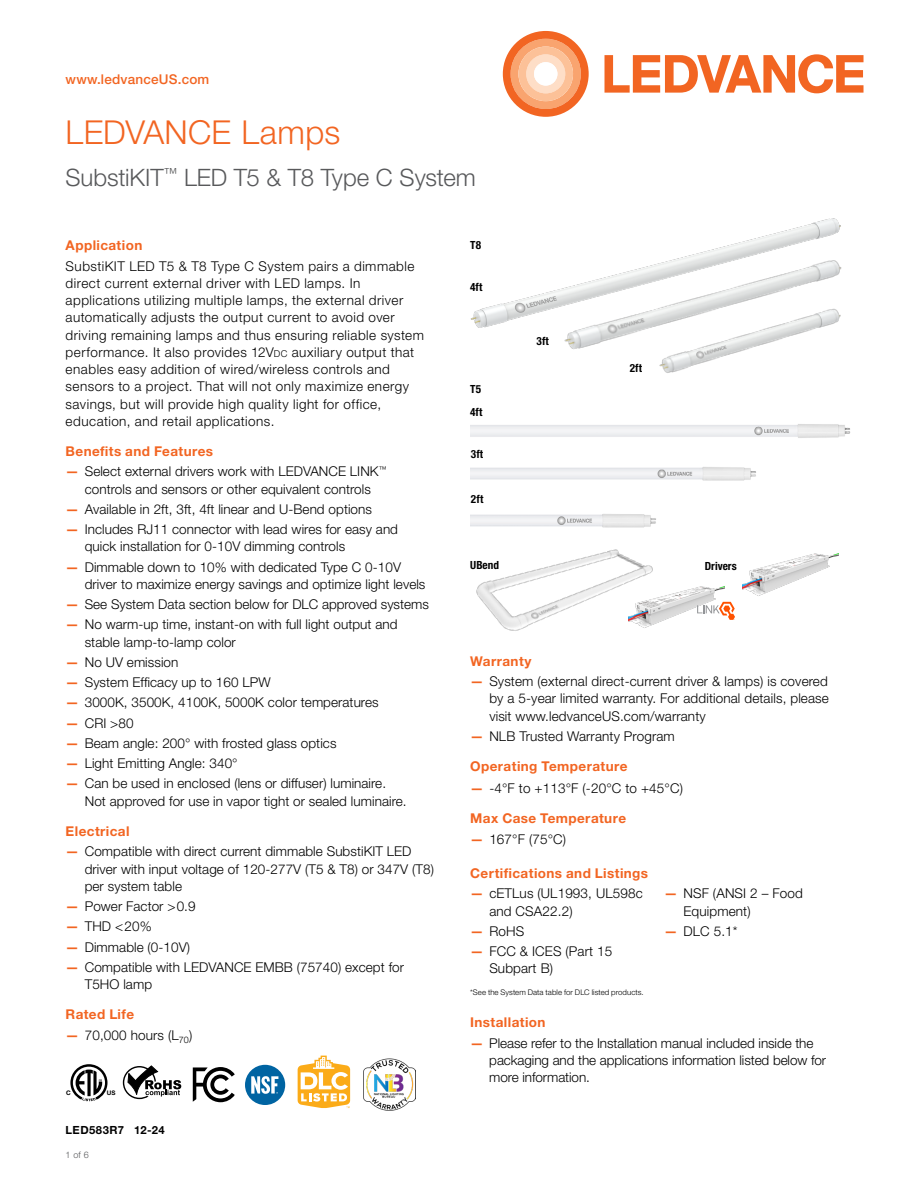
<style>
.page{position:relative;width:918px;height:1188px;background:#fff}
.page>*{position:absolute;margin:0;border:0;box-sizing:border-box;transform-origin:0 0}
.t1{font:300 33px "Helvetica Neue LT Pro";letter-spacing:.01em;color:#f26522}
.t2{font:300 24px "Helvetica Neue LT Pro";letter-spacing:-.005em;color:#58595b}
.t3{font:300 13.5px/17.2px "Helvetica Neue LT Pro";letter-spacing:.005em;color:#000}
.t4{font:300 13.5px/17.2px "Helvetica Neue LT Pro";letter-spacing:.035em;color:#000}
.t5{font:700 13.5px "Helvetica Neue LT Pro";letter-spacing:.03em;color:#f26522}
.t6{font:500 13.5px "Helvetica Neue LT Pro";letter-spacing:.015em;color:#f26522}
.t7{font:700 condensed 11.25px "Helvetica Neue LT Pro";letter-spacing:.01em;color:#000}
.t8{font:700 11.25px "Helvetica Neue LT Pro";letter-spacing:.04em;color:#000}
.t9{font:300 9px "Helvetica Neue LT Pro";color:#58595b}
.t10{font:300 7.8px "Helvetica Neue LT Pro";letter-spacing:.01em;color:#000}
.t11{font:700 6.3px "Helvetica Neue";color:#000}
.s1{font-size:9.45px}
.s2{font-weight:700;color:#f26522}
</style>
<div class="page">
<img style="left:470px;top:424px;width:381px;height:14px">
<img style="left:470px;top:467px;width:286px;height:14px">
<img style="left:470px;top:514px;width:186px;height:13px">
<img style="left:659px;top:353px;width:75px;height:20px">
<img style="left:564px;top:333px;width:237px;height:20px">
<img style="left:470px;top:218px;width:372px;height:115px">
<svg style="left:605px;top:54px;width:259px;height:39px"></svg>
<svg style="left:503px;top:31px;width:86px;height:86px"></svg>
<div style="left:534px;top:62px;width:23px;height:24px;background:#fff;border-radius:50%"></div>
<svg style="left:193px;top:1067px;width:42px;height:35px"></svg>
<svg style="left:123px;top:1066px;width:58px;height:33px"></svg>
<svg style="left:298px;top:1056px;width:52px;height:52px"></svg>
<img style="left:364px;top:1059px;width:51px;height:52px">
<img style="left:476px;top:527px;width:177px;height:104px">
<img style="left:743px;top:553px;width:95px;height:43px">
<img style="left:629px;top:584px;width:95px;height:45px">
<div style="left:245px;top:1065px;width:40px;height:40px;background:#0064a2;border-radius:50%"></div>
<svg style="left:251px;top:1076px;width:27px;height:18px"></svg>
<svg style="left:697px;top:602px;width:38px;height:18px"></svg>
<svg style="left:70px;top:1064px;width:37px;height:37px"></svg>
<p class="t6" style="left:66px;top:71px;width:145px">www.ledvanceUS.com</p>
<h1 class="t1" style="left:66px;top:112px;width:276px">LEDVANCE Lamps</h1>
<h2 class="t2" style="left:66px;top:162px;width:412px">SubstiKIT<sup>™</sup> LED T5 &amp; T8 Type C System</h2>
<p class="t5" style="left:66px;top:237px;width:78px">Application</p>
<p class="t4" style="left:66px;top:257px;width:360px">SubstiKIT LED T5 &amp; T8 Type C System pairs a dimmable direct current external driver with LED lamps. In applications utilizing multiple lamps, the external driver automatically adjusts the output current to avoid over driving remaining lamps and thus ensuring reliable system performance. It also provides 12V<span class="s1">dc</span> auxiliary output that enables easy addition of wired/wireless controls and sensors to a project. That will not only maximize energy savings, but will provide high quality light for office, education, and retail applications.</p>
<p class="t5" style="left:66px;top:443px;width:149px">Benefits and Features</p>
<p class="t3" style="left:66px;top:463px;width:322px;text-align:center"><span class="s2">—</span> Select external drivers work with LEDVANCE LINK<sup>™ </sup>controls and sensors or other equivalent controls</p>
<p class="t3" style="left:66px;top:500px;width:308px"><span class="s2">—</span> Available in 2ft, 3ft, 4ft linear and U-Bend options</p>
<p class="t3" style="left:85px;top:520px;width:315px;text-indent:-19px"><span class="s2">—</span> Includes RJ11 connector with lead wires for easy and quick installation for 0-10V dimming controls</p>
<p class="t3" style="left:85px;top:558px;width:342px;text-indent:-19px"><span class="s2">—</span> Dimmable down to 10% with dedicated Type C 0-10V driver to maximize energy savings and optimize light levels</p>
<p class="t3" style="left:66px;top:595px;width:365px"><span class="s2">—</span> See System Data section below for DLC approved systems</p>
<p class="t3" style="left:85px;top:616px;width:314px;text-indent:-19px"><span class="s2">—</span> No warm-up time, instant-on with full light output and stable lamp-to-lamp color</p>
<p class="t3" style="left:66px;top:653px;width:114px"><span class="s2">—</span> No UV emission</p>
<p class="t3" style="left:66px;top:673px;width:206px"><span class="s2">—</span> System Efficacy up to 160 LPW</p>
<p class="t3" style="left:66px;top:694px;width:314px"><span class="s2">—</span> 3000K, 3500K, 4100K, 5000K color temperatures</p>
<p class="t3" style="left:66px;top:714px;width:69px"><span class="s2">—</span> CRI &gt;80</p>
<p class="t3" style="left:66px;top:734px;width:272px"><span class="s2">—</span> Beam angle: 200° with frosted glass optics</p>
<p class="t3" style="left:66px;top:754px;width:174px"><span class="s2">—</span> Light Emitting Angle: 340°</p>
<p class="t3" style="left:85px;top:775px;width:323px;text-indent:-19px"><span class="s2">—</span> Can be used in enclosed (lens or diffuser) luminaire.<br>Not approved for use in vapor tight or sealed luminaire.</p>
<p class="t5" style="left:66px;top:823px;width:65px">Electrical</p>
<p class="t3" style="left:85px;top:843px;width:351px;text-indent:-19px"><span class="s2">—</span> Compatible with direct current dimmable SubstiKIT LED driver with input voltage of 120-277V (T5 &amp; T8) or 347V (T8) per system table</p>
<p class="t3" style="left:66px;top:897px;width:131px"><span class="s2">—</span> Power Factor &gt;0.9</p>
<p class="t3" style="left:66px;top:918px;width:88px"><span class="s2">—</span> THD &lt;20%</p>
<p class="t3" style="left:66px;top:938px;width:126px"><span class="s2">—</span> Dimmable (0-10V)</p>
<p class="t3" style="left:85px;top:958px;width:321px;text-indent:-19px"><span class="s2">—</span> Compatible with LEDVANCE EMBB (75740) except for<br>T5HO lamp</p>
<p class="t5" style="left:66px;top:1006px;width:70px">Rated Life</p>
<p class="t3" style="left:66px;top:1026px;width:128px"><span class="s2">—</span> 70,000 hours (L<sub>70</sub>)</p>
<p class="t11" style="left:66px;top:1088px;width:6px">C</p>
<p class="t11" style="left:107px;top:1088px;width:10px">US</p>
<p class="t8" style="left:66px;top:1123px;width:101px">LED583R7 12-24</p>
<p class="t9" style="left:66px;top:1149px;width:25px">1 of 6</p>
<p class="t7" style="left:470px;top:238px;width:12px">T8</p>
<p class="t7" style="left:470px;top:280px;width:14px">4ft</p>
<p class="t7" style="left:470px;top:382px;width:12px">T5</p>
<p class="t7" style="left:470px;top:405px;width:14px">4ft</p>
<p class="t7" style="left:471px;top:447px;width:14px">3ft</p>
<p class="t7" style="left:471px;top:492px;width:14px">2ft</p>
<p class="t7" style="left:470px;top:558px;width:30px">UBend</p>
<p class="t7" style="left:536px;top:334px;width:14px">3ft</p>
<p class="t7" style="left:630px;top:361px;width:14px">2ft</p>
<p class="t7" style="left:705px;top:560px;width:33px">Drivers</p>
<p class="t5" style="left:470px;top:652px;width:63px">Warranty</p>
<p class="t3" style="left:489px;top:672px;width:341px;text-align:justify;text-indent:-19px"><span class="s2">—</span> System (external direct-current driver &amp; lamps) is covered by a 5-year limited warranty. For additional details, please visit www.ledvanceUS.com/warranty</p>
<p class="t3" style="left:470px;top:727px;width:206px"><span class="s2">—</span> NLB Trusted Warranty Program</p>
<p class="t5" style="left:470px;top:758px;width:159px">Operating Temperature</p>
<p class="t3" style="left:470px;top:779px;width:214px"><span class="s2">—</span> -4°F to +113°F (-20°C to +45°C)</p>
<p class="t5" style="left:470px;top:810px;width:157px">Max Case Temperature</p>
<p class="t3" style="left:470px;top:831px;width:97px"><span class="s2">—</span> 167°F (75°C)</p>
<p class="t5" style="left:470px;top:865px;width:179px">Certifications and Listings</p>
<p class="t3" style="left:489px;top:885px;width:155px;text-indent:-19px"><span class="s2">—</span> cETLus (UL1993, UL598c and CSA22.2)</p>
<p class="t3" style="left:470px;top:922px;width:56px"><span class="s2">—</span> RoHS</p>
<p class="t3" style="left:489px;top:943px;width:124px;text-indent:-19px"><span class="s2">—</span> FCC &amp; ICES (Part 15<br>Subpart B)</p>
<p class="t10" style="left:470px;top:987px;width:175px">*See the System Data table for DLC listed products.</p>
<p class="t3" style="left:683px;top:885px;width:121px;text-indent:-19px"><span class="s2">—</span> NSF (ANSI 2 – Food<br>Equipment)</p>
<p class="t3" style="left:664px;top:922px;width:75px"><span class="s2">—</span> DLC 5.1*</p>
<p class="t5" style="left:470px;top:1014px;width:77px">Installation</p>
<p class="t3" style="left:489px;top:1034px;width:338px;text-indent:-19px"><span class="s2">—</span> Please refer to the Installation manual included inside the packaging and the applications information listed below for more information.</p>
</div>
